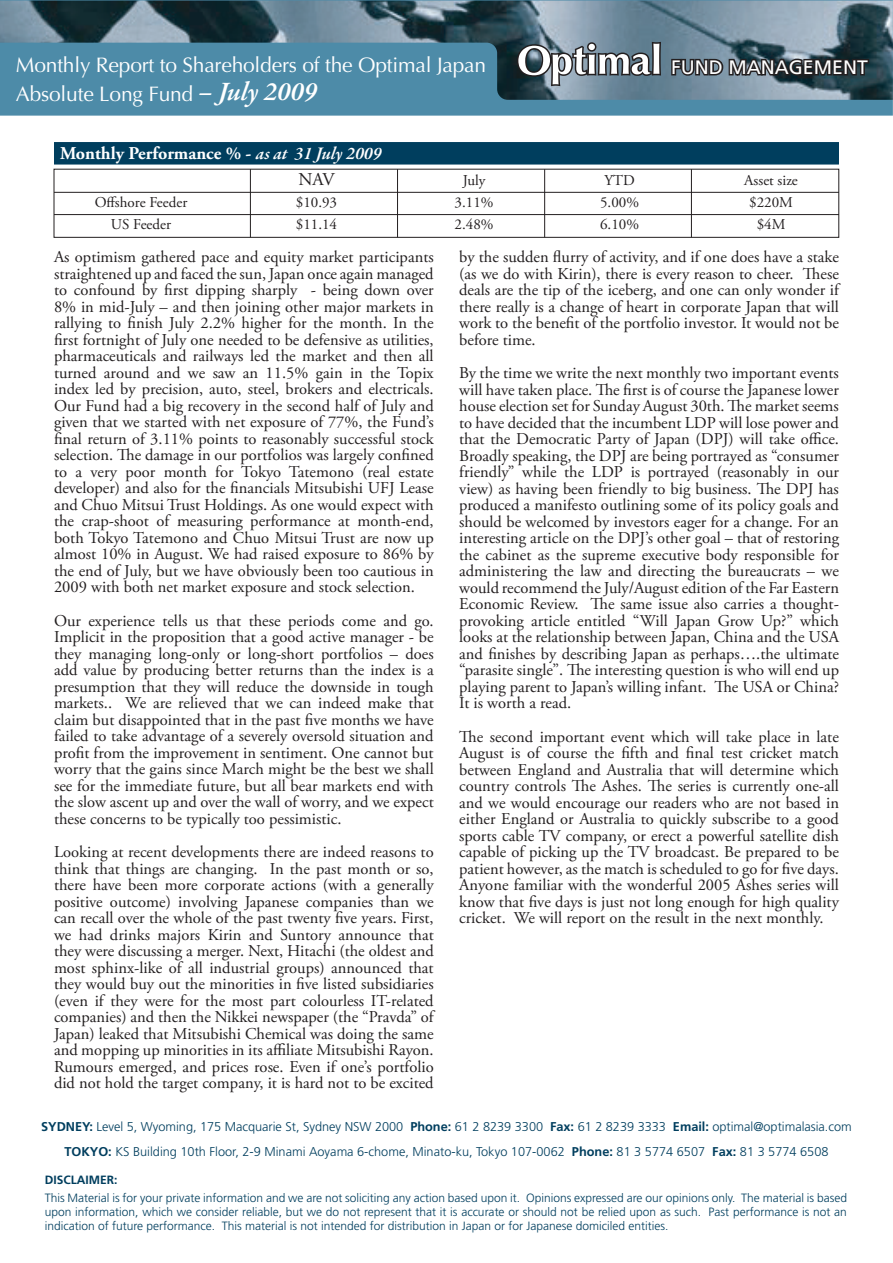
<style>
.page{position:relative;width:893px;height:1263px;background:#fff}
.page>*{position:absolute;margin:0;border:0;box-sizing:border-box;transform-origin:0 0}
.t1{font:italic 600 27px "Garamond Premr Pro";color:#fff}
.t2{font:21px "Optima";letter-spacing:-.01em;color:#fff}
.t3{font:19.5px "Frutiger";color:#fff}
.t4{font:700 18px/25.8px "Adobe Garamond Pro";color:#fff}
.t5{font:16.5px/16.5px "Adobe Garamond Pro";color:#231f20;text-align:justify}
.t6{font:15px "Adobe Garamond Pro";color:#231f20}
.t7{font:300 12.75px/24.3px "Frutiger";color:#003e5e;text-align:center}
.t8{font:300 12px/14.4px "Frutiger";color:#003e5e;text-align:justify}
.t9{font:700 12px "Frutiger";color:#003e5e}
.s1{font-family:"Garamond Premr Pro";font-weight:600;font-style:italic}
.s2{font-weight:400;color:#231f20}
.s3{font-weight:700}
</style>
<div class="page">
<div style="left:0;top:0;width:893px;height:116px;background:#4d8ba8"></div>
<img style="left:0;top:1px;width:893px;height:99px">
<svg style="left:515px;top:40px;width:148px;height:48px;background:#808e97"></svg>
<svg style="left:670px;top:46px;width:201px;height:37px;background:#43525b"></svg>
<div style="left:54px;top:142px;width:785px;height:23px;background:#003e5e"></div>
<hr style="left:54px;top:192px;width:785px;height:1px;background:#231f20">
<hr style="left:54px;top:214px;width:785px;height:1px;background:#231f20">
<hr style="left:397px;top:169px;width:1px;height:68px;background:#231f20">
<hr style="left:250px;top:169px;width:1px;height:68px;background:#231f20">
<hr style="left:544px;top:169px;width:1px;height:68px;background:#231f20">
<hr style="left:691px;top:169px;width:1px;height:68px;background:#231f20">
<p class="t2" style="left:16px;top:53px;width:472px">Monthly Report to Shareholders of the Optimal Japan</p>
<p class="t3" style="left:671px;top:56px;width:198px">FUND MANAGEMENT</p>
<p class="t2" style="left:16px;top:82px;width:179px">Absolute Long Fund</p>
<h1 class="t1" style="left:198px;top:74px;width:121px">– July 2009</h1>
<p class="t4" style="left:298px;top:141px;width:85px;text-indent:-238px">Monthly Performance % - <span class="s1">as at 31 July 2009<br></span><span class="s2">NAV</span></p>
<p class="t6" style="left:463px;top:171px;width:24px">July</p>
<p class="t6" style="left:604px;top:171px;width:32px">YTD</p>
<p class="t6" style="left:744px;top:171px;width:55px">Asset size</p>
<p class="t6" style="left:95px;top:193px;width:94px">Offshore Feeder</p>
<p class="t6" style="left:296px;top:193px;width:43px">$10.93</p>
<p class="t6" style="left:455px;top:193px;width:40px">3.11%</p>
<p class="t6" style="left:600px;top:193px;width:40px">5.00%</p>
<p class="t6" style="left:749px;top:193px;width:45px">$220M</p>
<p class="t6" style="left:111px;top:216px;width:62px">US Feeder</p>
<p class="t6" style="left:296px;top:216px;width:43px">$11.14</p>
<p class="t6" style="left:455px;top:216px;width:40px">2.48%</p>
<p class="t6" style="left:600px;top:216px;width:40px">6.10%</p>
<p class="t6" style="left:757px;top:216px;width:30px">$4M</p>
<p class="t5" style="left:54px;top:249px;width:381px">As optimism gathered pace and equity market participants straightened up and faced the sun, Japan once again managed to confound by first dipping sharply - being down over 8% in mid-July – and then joining other major markets in rallying to finish July 2.2% higher for the month. In the first fortnight of July one needed to be defensive as utilities, pharmaceuticals and railways led the market and then all turned around and we saw an 11.5% gain in the Topix index led by precision, auto, steel, brokers and electricals.<br>Our Fund had a big recovery in the second half of July and given that we started with net exposure of 77%, the Fund’s final return of 3.11% points to reasonably successful stock selection. The damage in our portfolios was largely confined to a very poor month for Tokyo Tatemono (real estate developer) and also for the financials Mitsubishi UFJ Lease and Chuo Mitsui Trust Holdings. As one would expect with the crap-shoot of measuring performance at month-end, both Tokyo Tatemono and Chuo Mitsui Trust are now up almost 10% in August. We had raised exposure to 86% by the end of July, but we have obviously been too cautious in 2009 with both net market exposure and stock selection.</p>
<p class="t5" style="left:54px;top:613px;width:381px">Our experience tells us that these periods come and go.<br>Implicit in the proposition that a good active manager - be they managing long-only or long-short portfolios – does add value by producing better returns than the index is a presumption that they will reduce the downside in tough markets.. We are relieved that we can indeed make that claim but disappointed that in the past five months we have failed to take advantage of a severely oversold situation and profit from the improvement in sentiment. One cannot but worry that the gains since March might be the best we shall see for the immediate future, but all bear markets end with the slow ascent up and over the wall of worry, and we expect these concerns to be typically too pessimistic.</p>
<p class="t5" style="left:54px;top:844px;width:381px">Looking at recent developments there are indeed reasons to think that things are changing. In the past month or so, there have been more corporate actions (with a generally positive outcome) involving Japanese companies than we can recall over the whole of the past twenty five years. First, we had drinks majors Kirin and Suntory announce that they were discussing a merger. Next, Hitachi (the oldest and most sphinx-like of all industrial groups) announced that they would buy out the minorities in five listed subsidiaries (even if they were for the most part colourless IT-related companies) and then the Nikkei newspaper (the “Pravda” of Japan) leaked that Mitsubishi Chemical was doing the same and mopping up minorities in its affiliate Mitsubishi Rayon.<br>Rumours emerged, and prices rose. Even if one’s portfolio did not hold the target company, it is hard not to be excited</p>
<p class="t5" style="left:459px;top:249px;width:381px">by the sudden flurry of activity, and if one does have a stake (as we do with Kirin), there is every reason to cheer. These deals are the tip of the iceberg, and one can only wonder if there really is a change of heart in corporate Japan that will work to the benefit of the portfolio investor. It would not be before time.</p>
<p class="t5" style="left:459px;top:365px;width:381px">By the time we write the next monthly two important events will have taken place. The first is of course the Japanese lower house election set for Sunday August 30th. The market seems to have decided that the incumbent LDP will lose power and that the Democratic Party of Japan (DPJ) will take office.<br>Broadly speaking, the DPJ are being portrayed as “consumer friendly” while the LDP is portrayed (reasonably in our view) as having been friendly to big business. The DPJ has produced a manifesto outlining some of its policy goals and should be welcomed by investors eager for a change. For an interesting article on the DPJ’s other goal – that of restoring the cabinet as the supreme executive body responsible for administering the law and directing the bureaucrats – we would recommend the July/August edition of the Far Eastern Economic Review. The same issue also carries a thought&shy;provoking article entitled “Will Japan Grow Up?” which looks at the relationship between Japan, China and the USA and finishes by describing Japan as perhaps….the ultimate “parasite single”. The interesting question is who will end up playing parent to Japan’s willing infant. The USA or China?<br>It is worth a read.</p>
<p class="t5" style="left:459px;top:729px;width:381px">The second important event which will take place in late August is of course the fifth and final test cricket match between England and Australia that will determine which country controls The Ashes. The series is currently one-all and we would encourage our readers who are not based in either England or Australia to quickly subscribe to a good sports cable TV company, or erect a powerful satellite dish capable of picking up the TV broadcast. Be prepared to be patient however, as the match is scheduled to go for five days.<br>Anyone familiar with the wonderful 2005 Ashes series will know that five days is just not long enough for high quality cricket. We will report on the result in the next monthly.</p>
<p class="t7" style="left:41px;top:1115px;width:812px"><span class="s3">SYDNEY:</span> Level 5, Wyoming, 175 Macquarie St, Sydney NSW 2000 <span class="s3">Phone:</span> 61 2 8239 3300 <span class="s3">Fax:</span> 61 2 8239 3333 <span class="s3">Email:</span> optimal@optimalasia.com<br><span class="s3">TOKYO:</span> KS Building 10th Floor, 2-9 Minami Aoyama 6-chome, Minato-ku, Tokyo 107-0062 <span class="s3">Phone:</span> 81 3 5774 6507 <span class="s3">Fax:</span> 81 3 5774 6508</p>
<p class="t9" style="left:45px;top:1173px;width:74px">DISCLAIMER:</p>
<p class="t8" style="left:45px;top:1190px;width:804px">This Material is for your private information and we are not soliciting any action based upon it. Opinions expressed are our opinions only. The material is based upon information, which we consider reliable, but we do not represent that it is accurate or should not be relied upon as such. Past performance is not an indication of future performance. This material is not intended for distribution in Japan or for Japanese domiciled entities.</p>
</div>
